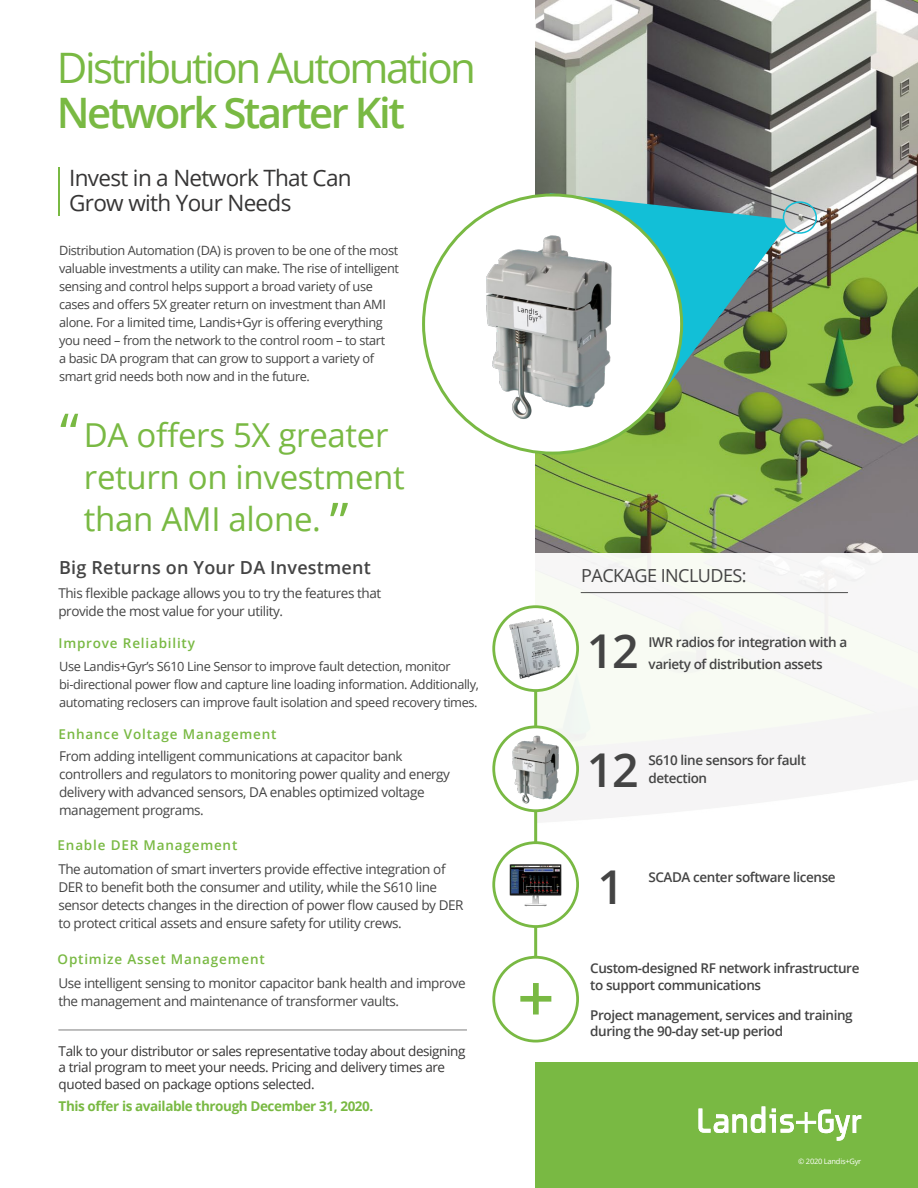
<style>
.page{position:relative;width:918px;height:1188px;background:#fff}
.page>*{position:absolute;margin:0;border:0;box-sizing:border-box;transform-origin:0 0}
.t1{font:600 64.95px "Open Sans";color:#79b943}
.t2{font:54px "Open Sans";color:#79b943}
.t3{font:600 46.65px "Open Sans";color:#444}
.t4{font:42px "Open Sans";letter-spacing:-.06em;color:#79b943}
.t5{font:600 42px "Open Sans";letter-spacing:-.06em;color:#79b943}
.t6{font:33px/42px "Open Sans";letter-spacing:-.01em;color:#79b943}
.t7{font:22.5px/25.5px "Open Sans";letter-spacing:-.03em;color:#363535}
.t8{font:600 18px "Open Sans";letter-spacing:.01em;color:#444}
.t9{font:18px "Open Sans";letter-spacing:-.03em;color:#444}
.t10{font:13.5px/18px "Open Sans";letter-spacing:-.03em;color:#444}
.t11{font:600 13.5px/16.2px "Open Sans";letter-spacing:-.03em;color:#444}
.t12{font:13.5px/16.2px "Open Sans";letter-spacing:-.03em;color:#363535}
.t13{font:600 13.5px "Open Sans";letter-spacing:.06em;color:#79b943}
.t14{font:700 13.5px "Open Sans";letter-spacing:-.03em;color:#79b943}
.t15{font:12.75px/18px "Open Sans";letter-spacing:-.03em;color:#444}
.t16{font:7.5px "Open Sans";letter-spacing:-.03em;color:#fff}
.s1{font-style:inherit}
</style>
<div class="page">
<img style="left:535px;top:0;width:383px;height:553px">
<div style="left:535px;top:1063px;width:383px;height:125px;background:#79b943"></div>
<svg style="left:699px;top:1106px;width:162px;height:35px"></svg>
<div style="left:783px;top:201px;width:34px;height:33px;border:2px solid #12bfd7;border-radius:50%"></div>
<svg style="left:548px;top:192px;width:239px;height:201px;background:#4a9d94"></svg>
<hr style="left:581px;top:592px;width:267px;height:1px;background:#000">
<hr style="left:58px;top:167px;width:2px;height:48px;background:#79b943">
<hr style="left:58px;top:1030px;width:409px;height:1px;background:#444">
<hr style="left:534px;top:639px;width:3px;height:372px;background:#79b943">
<div style="left:424px;top:195px;width:258px;height:258px;background:#fff;border-radius:50%"></div>
<img style="left:448px;top:216px;width:194px;height:222px">
<svg style="left:494px;top:727px;width:84px;height:84px"></svg>
<img style="left:498px;top:727px;width:72px;height:84px">
<div style="left:492px;top:726px;width:87px;height:86px;border:3px solid #79b943;border-radius:50%"></div>
<img style="left:494px;top:607px;width:84px;height:84px;border-radius:42px">
<div style="left:492px;top:605px;width:87px;height:87px;border:3px solid #79b943;border-radius:50%"></div>
<svg style="left:494px;top:843px;width:84px;height:84px"></svg>
<img style="left:494px;top:854px;width:84px;height:62px">
<div style="left:492px;top:841px;width:87px;height:87px;border:3px solid #79b943;border-radius:50%"></div>
<div style="left:494px;top:957px;width:84px;height:84px;background:#fff;border-radius:50%"></div>
<div style="left:492px;top:956px;width:87px;height:87px;border:3px solid #79b943;border-radius:50%"></div>
<h3 class="t4" style="left:57px;top:39px;width:421px">Distribution Automation</h3>
<h3 class="t5" style="left:57px;top:84px;width:350px">Network Starter Kit</h3>
<h3 class="t7" style="left:69px;top:164px;width:284px">Invest in a Network That Can<br>Grow with Your Needs</h3>
<p class="t15" style="left:59px;top:241px;width:341px">Distribution Automation (DA) is proven to be one of the most valuable investments a utility can make. The rise of intelligent sensing and control helps support a broad variety of use cases and offers 5X greater return on investment than AMI alone. For a limited time, Landis+Gyr is offering everything you need – from the network to the control room – to start<br>a basic DA program that can grow to support a variety of smart grid needs both now and in the future.</p>
<h2 class="t2" style="left:60px;top:396px;width:20px">“</h2>
<h3 class="t6" style="left:84px;top:413px;width:322px">DA offers 5X greater return on investment than AMI alone.</h3>
<h2 class="t2" style="left:330px;top:485px;width:20px">”</h2>
<h3 class="t8" style="left:59px;top:555px;width:313px">Big Returns on Your DA Investment</h3>
<p class="t10" style="left:58px;top:583px;width:324px">This flexible package allows you to try the features that provide the most value for your utility.</p>
<p class="t13" style="left:58px;top:634px;width:138px">Improve Reliability</p>
<p class="t15" style="left:59px;top:657px;width:421px">Use Landis+Gyr’s S610 Line Sensor to improve fault detection, monitor bi-directional power flow and capture line loading information. Additionally, automating reclosers can improve fault isolation and speed recovery times.</p>
<p class="t13" style="left:58px;top:725px;width:220px">Enhance Voltage Management</p>
<p class="t10" style="left:59px;top:747px;width:393px">From adding intelligent communications at capacitor bank controllers and regulators to monitoring power quality and energy delivery with advanced sensors, DA enables optimized voltage management programs.</p>
<p class="t13" style="left:58px;top:836px;width:181px">Enable DER Management</p>
<p class="t10" style="left:58px;top:860px;width:407px">The automation of smart inverters provide effective integration of DER to benefit both the consumer and utility, while the S610 line sensor detects changes in the direction of power flow caused by DER to protect critical assets and ensure safety for utility crews.</p>
<p class="t13" style="left:58px;top:950px;width:209px">Optimize Asset Management</p>
<p class="t10" style="left:58px;top:974px;width:409px">Use intelligent sensing to monitor capacitor bank health and improve the management and maintenance of transformer vaults.</p>
<p class="t12" style="left:59px;top:1043px;width:408px">Talk to your distributor or sales representative today about designing a trial program to meet your needs. Pricing and delivery times are quoted based on package options selected.</p>
<p class="t14" style="left:59px;top:1097px;width:316px">This offer is available through December 31, 2020.</p>
<h3 class="t9" style="left:581px;top:563px;width:167px">PACKAGE INCLUDES:</h3>
<h3 class="t3" style="left:587px;top:619px;width:53px">12</h3>
<p class="t11" style="left:649px;top:630px;width:200px;line-height:22.5px"><span class="s1">IWR</span> radios for integration with a variety of distribution assets</p>
<h3 class="t3" style="left:587px;top:738px;width:53px">12</h3>
<p class="t11" style="left:649px;top:751px;width:159px;line-height:18px">S610 line sensors for fault detection</p>
<h1 class="t1" style="left:517px;top:954px;width:39px">+</h1>
<h3 class="t3" style="left:598px;top:855px;width:28px">1</h3>
<p class="t11" style="left:648px;top:869px;width:189px">SCADA center software license</p>
<p class="t11" style="left:590px;top:960px;width:271px">Custom-designed RF network infrastructure to support communications</p>
<p class="t11" style="left:590px;top:1006px;width:264px">Project management, services and training during the 90-day set-up period</p>
<p class="t16" style="left:798px;top:1156px;width:65px">© 2020 Landis+Gyr</p>
</div>
